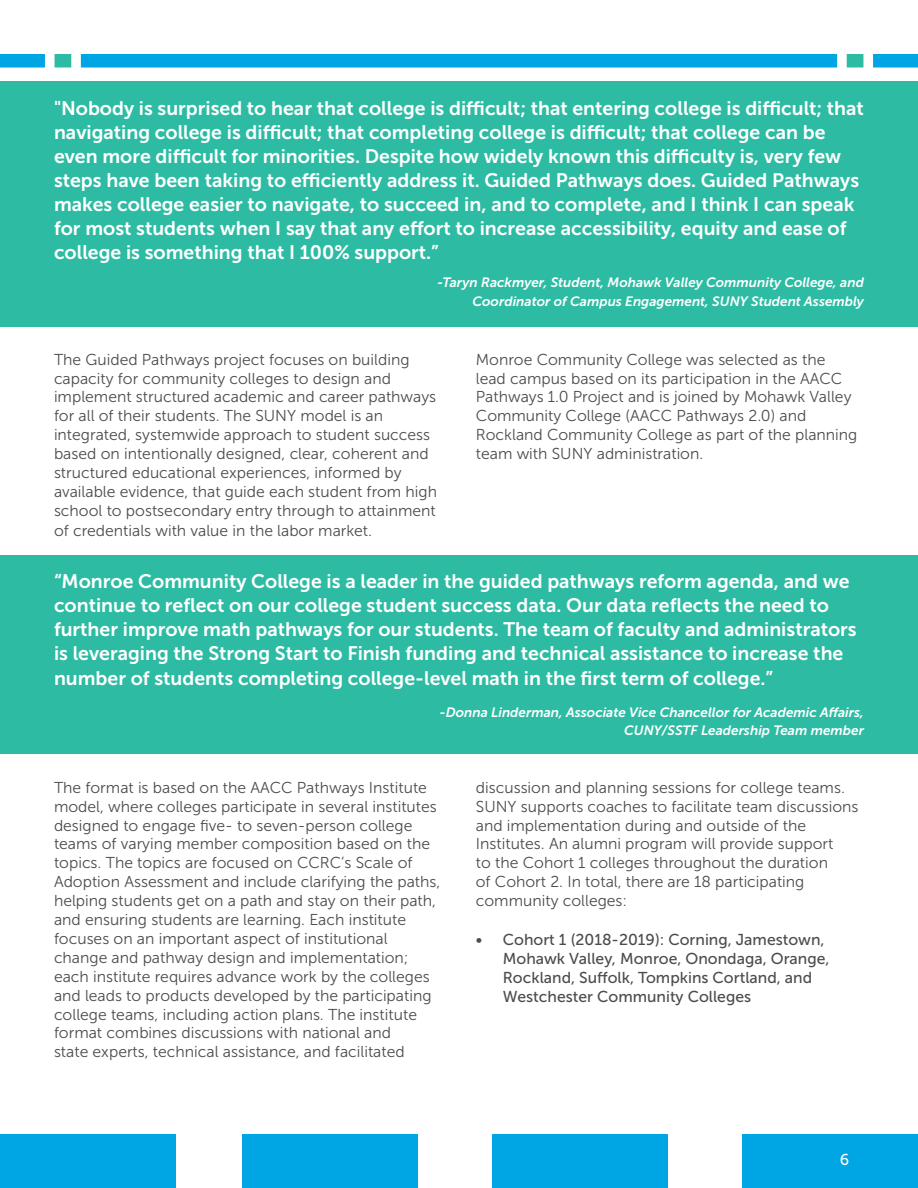
<style>
.page{position:relative;width:918px;height:1188px;background:#fff}
.page>*{position:absolute;margin:0;border:0;box-sizing:border-box;transform-origin:0 0}
.t1{font:19.5px/24px "Museo Sans 700";color:#fff}
.t2{font:15.75px/18.9px "Museo Sans 300";color:#4b4c4d}
.t3{font:15.75px/18.9px "Museo Sans 500";color:#4b4c4d}
.t4{font:15.75px "Museo Sans 500";color:#fff}
.t5{font:italic 13.5px/18.9px "Museo Sans 700";color:#fff;text-align:right}
.s1{font-style:normal}
</style>
<div class="page">
<div style="left:0;top:1134px;width:176px;height:54px;background:#00a5e3"></div>
<div style="left:743px;top:1134px;width:175px;height:54px;background:#00a5e3"></div>
<div style="left:242px;top:1134px;width:175px;height:54px;background:#00a5e3"></div>
<div style="left:493px;top:1134px;width:175px;height:54px;background:#00a5e3"></div>
<div style="left:0;top:81px;width:918px;height:246px;background:#2dbca3"></div>
<div style="left:0;top:555px;width:918px;height:199px;background:#2dbca3"></div>
<svg style="left:0;top:54px;width:918px;height:14px;background:#15ace2"></svg>
<p class="t1" style="left:54px;top:96px;width:811px">"Nobody is surprised to hear that college is difficult; that entering college is difficult; that navigating college is difficult; that completing college is difficult; that college can be even more difficult for minorities. Despite how widely known this difficulty is, very few steps have been taking to efficiently address it. Guided Pathways does. Guided Pathways makes college easier to navigate, to succeed in, and to complete, and I think I can speak for most students when I say that any effort to increase accessibility, equity and ease of college is something that I 100% support.”</p>
<p class="t5" style="left:437px;top:273px;width:429px">-Taryn Rackmyer, Student, Mohawk Valley Community College, and<br>Coordinator of Campus Engagement, SUNY Student Assembly</p>
<p class="t2" style="left:54px;top:350px;width:385px">The Guided Pathways project focuses on building capacity for community colleges to design and implement structured academic and career pathways for all of their students. The SUNY model is an integrated, systemwide approach to student success based on intentionally designed, clear, coherent and structured educational experiences, informed by available evidence, that guide each student from high school to postsecondary entry through to attainment of credentials with value in the labor market.</p>
<p class="t2" style="left:476px;top:350px;width:383px">Monroe Community College was selected as the lead campus based on its participation in the AACC Pathways 1.0 Project and is joined by Mohawk Valley Community College (AACC Pathways 2.0) and Rockland Community College as part of the planning team with SUNY administration.</p>
<p class="t1" style="left:54px;top:569px;width:804px">“Monroe Community College is a leader in the guided pathways reform agenda, and we continue to reflect on our college student success data. Our data reflects the need to further improve math pathways for our students. The team of faculty and administrators is leveraging the Strong Start to Finish funding and technical assistance to increase the number of students completing college-level math in the first term of college.”</p>
<p class="t5" style="left:440px;top:703px;width:426px;line-height:18px"><span class="s1">-</span>Donna Linderman, Associate Vice Chancellor for Academic Affairs,<br>CUNY/SSTF Leadership Team member</p>
<p class="t2" style="left:54px;top:778px;width:388px">The format is based on the AACC Pathways Institute model, where colleges participate in several institutes designed to engage five- to seven-person college teams of varying member composition based on the topics. The topics are focused on CCRC’s Scale of Adoption Assessment and include clarifying the paths, helping students get on a path and stay on their path, and ensuring students are learning. Each institute focuses on an important aspect of institutional change and pathway design and implementation; each institute requires advance work by the colleges and leads to products developed by the participating college teams, including action plans. The institute format combines discussions with national and<br>state experts, technical assistance, and facilitated</p>
<p class="t2" style="left:476px;top:778px;width:384px">discussion and planning sessions for college teams.<br>SUNY supports coaches to facilitate team discussions and implementation during and outside of the Institutes. An alumni program will provide support<br>to the Cohort 1 colleges throughout the duration<br>of Cohort 2. In total, there are 18 participating community colleges:</p>
<p class="t3" style="left:503px;top:930px;width:328px;text-indent:-27px">• Cohort 1 (2018-2019): Corning, Jamestown, Mohawk Valley, Monroe, Onondaga, Orange, Rockland, Suffolk, Tompkins Cortland, and Westchester Community Colleges</p>
<p class="t4" style="left:840px;top:1151px;width:11px">6</p>
</div>
